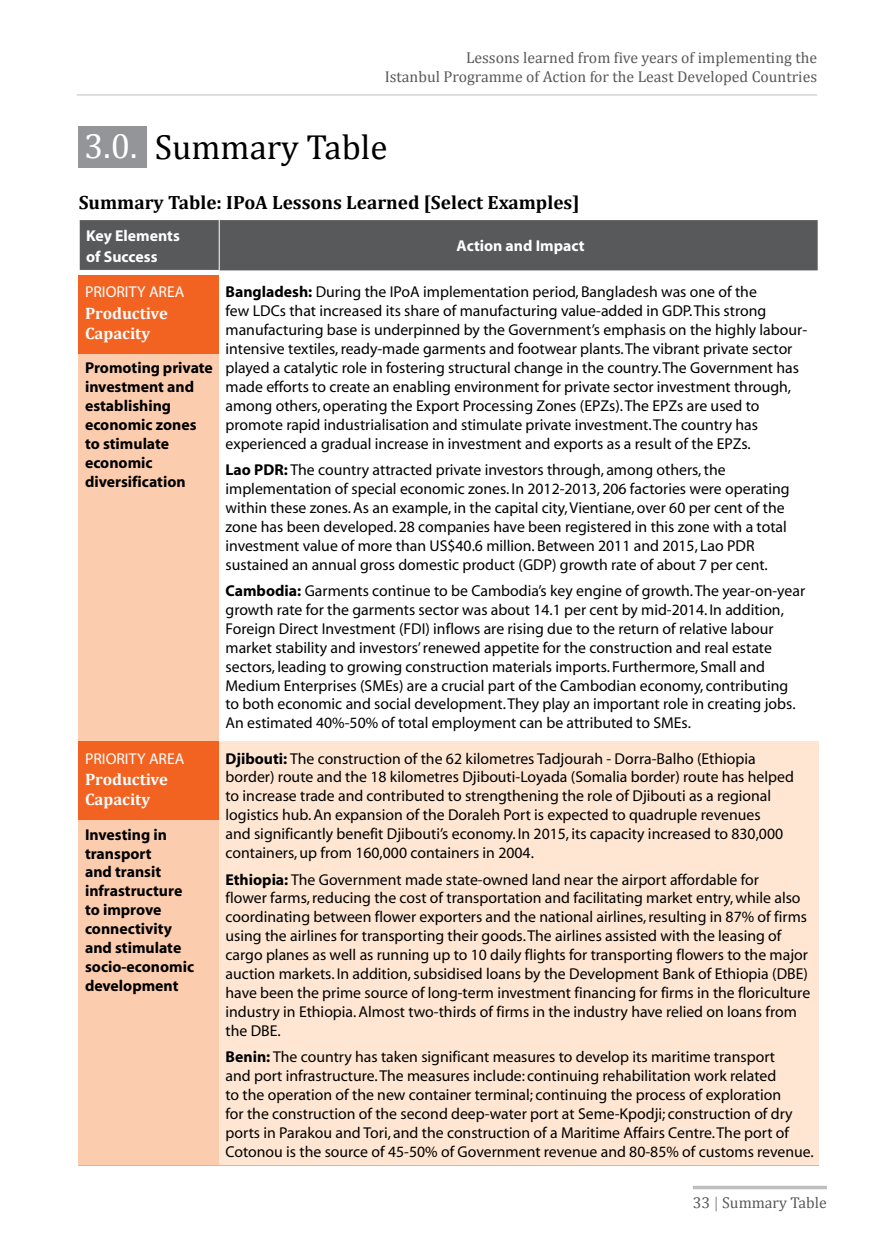
<style>
.page{position:relative;width:882px;height:1260px;background:#fff}
.page>*{position:absolute;margin:0;border:0;box-sizing:border-box;transform-origin:0 0}
.t1{font:35px "Cambria";color:#000}
.t2{font:700 19.25px "Cambria";color:#000}
.t3{font:700 16.62px/19.9px "Cambria";color:#fff}
.t4{font:15.75px/18.9px "Myriad";color:#000}
.t5{font:700 15.75px/18.9px "Myriad";color:#000}
.t6{font:15.75px/18.9px "Cambria";color:#58595b;text-align:right}
.t7{font:700 15.75px/21px "Myriad";color:#fff}
.t8{font:15.75px "Myriad";color:#fff}
.s1{color:#fff}
.s2{font-weight:700}
.s3{color:#939598}
</style>
<div class="page">
<hr style="left:693px;top:1186px;width:134px;height:3px;background:#bcbec0">
<hr style="left:77px;top:94px;width:740px;height:1px;background:#bcbec0">
<div style="left:79px;top:126px;width:68px;height:42px;background:#939598"></div>
<div style="left:80px;top:220px;width:738px;height:50px;background:#58595b"></div>
<hr style="left:219px;top:220px;width:1px;height:50px;background:#fff">
<div style="left:79px;top:339px;width:140px;height:403px;background:#fcccae"></div>
<div style="left:79px;top:276px;width:140px;height:78px;background:#f26322"></div>
<div style="left:213px;top:742px;width:606px;height:423px;background:#fee6d3"></div>
<div style="left:79px;top:805px;width:140px;height:361px;background:#fcccae"></div>
<div style="left:79px;top:742px;width:140px;height:78px;background:#f26322"></div>
<hr style="left:79px;top:1165px;width:740px;height:1px;background:#bcbec0">
<p class="t6" style="left:385px;top:48px;width:434px">Lessons learned from five years of implementing the<br>Istanbul Programme of Action for the Least Developed Countries</p>
<h1 class="t1" style="left:84px;top:126px;width:305px"><span class="s1">3.0.</span> Summary Table</h1>
<p class="t2" style="left:79px;top:191px;width:502px">Summary Table: IPoA Lessons Learned [Select Examples]</p>
<p class="t7" style="left:86px;top:225px;width:95px">Key Elements of Success</p>
<p class="t7" style="left:457px;top:236px;width:130px">Action and Impact</p>
<p class="t4" style="left:226px;top:283px;width:583px"><span class="s2">Bangladesh:</span> During the IPoA implementation period, Bangladesh was one of the<br>few LDCs that increased its share of manufacturing value-added in GDP. This strong manufacturing base is underpinned by the Government’s emphasis on the highly labour&shy;intensive textiles, ready-made garments and footwear plants. The vibrant private sector played a catalytic role in fostering structural change in the country. The Government has made efforts to create an enabling environment for private sector investment through, among others, operating the Export Processing Zones (EPZs). The EPZs are used to promote rapid industrialisation and stimulate private investment. The country has experienced a gradual increase in investment and exports as a result of the EPZs.</p>
<p class="t4" style="left:226px;top:461px;width:566px"><span class="s2">Lao PDR:</span> The country attracted private investors through, among others, the implementation of special economic zones. In 2012-2013, 206 factories were operating within these zones. As an example, in the capital city, Vientiane, over 60 per cent of the zone has been developed. 28 companies have been registered in this zone with a total investment value of more than US$40.6 million. Between 2011 and 2015, Lao PDR sustained an annual gross domestic product (GDP) growth rate of about 7 per cent.</p>
<p class="t4" style="left:226px;top:582px;width:581px"><span class="s2">Cambodia:</span> Garments continue to be Cambodia’s key engine of growth. The year-on-year growth rate for the garments sector was about 14.1 per cent by mid-2014. In addition, Foreign Direct Investment (FDI) inflows are rising due to the return of relative labour market stability and investors’ renewed appetite for the construction and real estate sectors, leading to growing construction materials imports. Furthermore, Small and Medium Enterprises (SMEs) are a crucial part of the Cambodian economy, contributing to both economic and social development. They play an important role in creating jobs.<br>An estimated 40%-50% of total employment can be attributed to SMEs.</p>
<p class="t8" style="left:85px;top:284px;width:101px">PRIORITY AREA</p>
<p class="t3" style="left:85px;top:303px;width:84px">Productive<br>Capacity</p>
<p class="t5" style="left:85px;top:359px;width:129px">Promoting private investment and establishing economic zones to stimulate economic diversification</p>
<p class="t8" style="left:85px;top:750px;width:101px">PRIORITY AREA</p>
<p class="t3" style="left:85px;top:769px;width:84px">Productive<br>Capacity</p>
<p class="t5" style="left:85px;top:825px;width:111px">Investing in transport<br>and transit infrastructure to improve connectivity and stimulate socio-economic development</p>
<p class="t4" style="left:226px;top:750px;width:570px"><span class="s2">Djibouti:</span> The construction of the 62 kilometres Tadjourah - Dorra-Balho (Ethiopia border) route and the 18 kilometres Djibouti-Loyada (Somalia border) route has helped to increase trade and contributed to strengthening the role of Djibouti as a regional logistics hub. An expansion of the Doraleh Port is expected to quadruple revenues<br>and significantly benefit Djibouti’s economy. In 2015, its capacity increased to 830,000 containers, up from 160,000 containers in 2004.</p>
<p class="t4" style="left:226px;top:870px;width:586px"><span class="s2">Ethiopia:</span> The Government made state-owned land near the airport affordable for<br>flower farms, reducing the cost of transportation and facilitating market entry, while also coordinating between flower exporters and the national airlines, resulting in 87% of firms using the airlines for transporting their goods. The airlines assisted with the leasing of cargo planes as well as running up to 10 daily flights for transporting flowers to the major auction markets. In addition, subsidised loans by the Development Bank of Ethiopia (DBE) have been the prime source of long-term investment financing for firms in the floriculture industry in Ethiopia. Almost two-thirds of firms in the industry have relied on loans from the DBE.</p>
<p class="t4" style="left:226px;top:1048px;width:590px"><span class="s2">Benin:</span> The country has taken significant measures to develop its maritime transport<br>and port infrastructure. The measures include: continuing rehabilitation work related<br>to the operation of the new container terminal; continuing the process of exploration<br>for the construction of the second deep-water port at Seme-Kpodji; construction of dry ports in Parakou and Tori, and the construction of a Maritime Affairs Centre. The port of Cotonou is the source of 45-50% of Government revenue and 80-85% of customs revenue.</p>
<p class="t6" style="left:693px;top:1193px;width:136px">33 <span class="s3">|</span> Summary Table</p>
</div>
